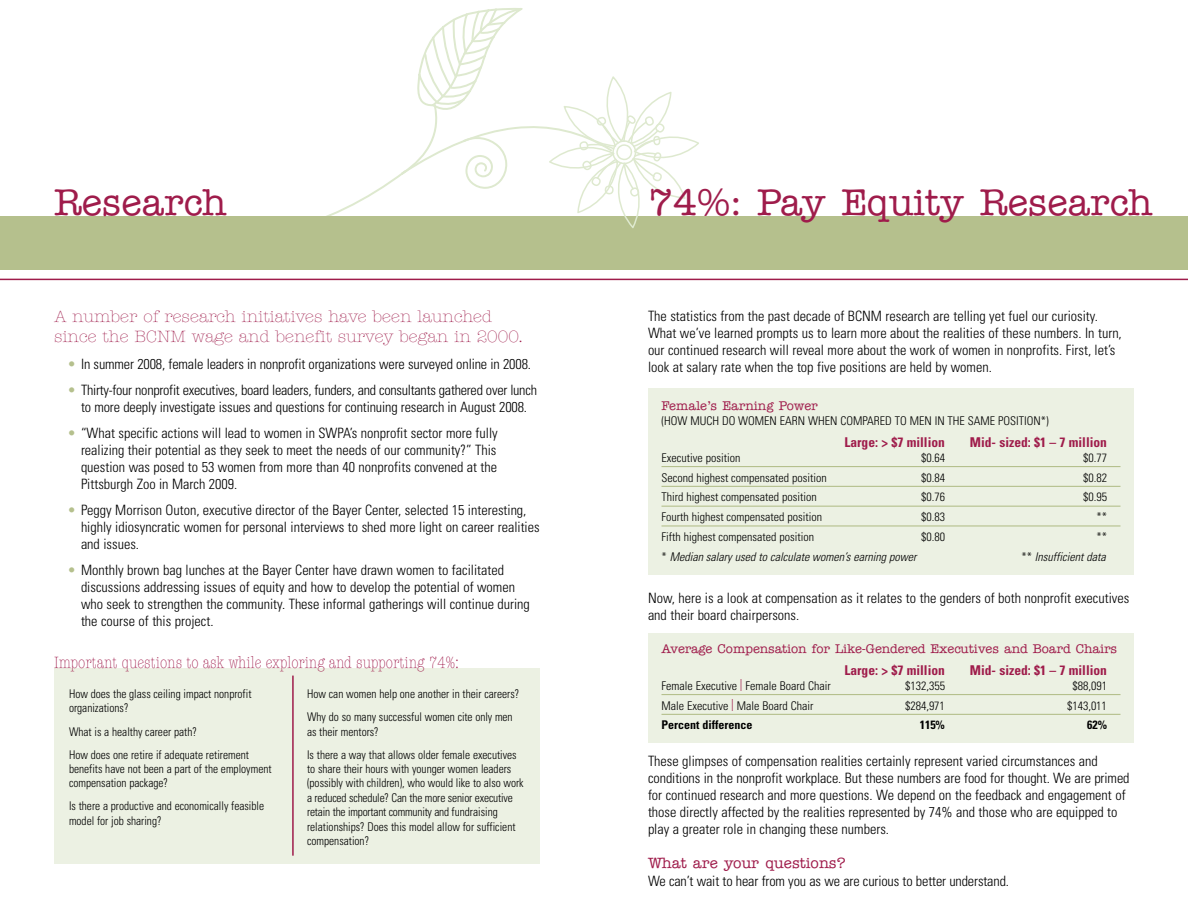
<style>
.page{position:relative;width:1188px;height:918px;background:#fff}
.page>*{position:absolute;margin:0;border:0;box-sizing:border-box;transform-origin:0 0}
.t1{font:37.5px "American Typewriter Medium A";color:#9f1c4b}
.t2{font:16.5px/20.2px "American Typewriter Light A";color:#9f1c4b}
.t3{font:16.5px "American Typewriter Light Cond A";color:#9f1c4b}
.t4{font:15px "American Typewriter Medium A";color:#9f1c4b}
.t5{font:300 condensed 14.25px/17.1px "Univers";color:#000}
.t6{font:300 condensed 14.25px/17.1px "Univers";letter-spacing:-.02em;color:#000;text-align:center}
.t7{font:700 condensed 13.5px "Univers";color:#9f1c4b}
.t8{font:12.75px "American Typewriter Medium A";letter-spacing:-.005em;color:#9f1c4b}
.t9{font:300 condensed 12px/14.4px "Univers";color:#000;scale:.95 1}
.t10{font:300 condensed 12px "Univers";color:#000}
.t11{font:italic 300 condensed 12px "Univers";color:#000}
.t12{font:700 condensed 12px "Univers";color:#000}
.s1{color:#b5c08d}
.s2{font-style:normal}
.s3{color:#9f1c4b}
</style>
<div class="page">
<div style="left:0;top:216px;width:594px;height:54px;background:#b5c08d"></div>
<div style="left:594px;top:216px;width:594px;height:54px;background:#b5c08d"></div>
<div style="left:54px;top:669px;width:486px;height:195px;background:#ecf1e3"></div>
<hr style="left:292px;top:676px;width:2px;height:180px;background:#9f1c4b">
<hr style="left:0;top:279px;width:1188px;height:1px;background:#9f1c4b">
<svg style="left:326px;top:8px;width:373px;height:220px"></svg>
<div style="left:648px;top:389px;width:486px;height:186px;background:#ecf1e3"></div>
<hr style="left:662px;top:466px;width:458px;height:1px;background:#b5c08d">
<hr style="left:662px;top:486px;width:458px;height:1px;background:#b5c08d">
<hr style="left:662px;top:506px;width:458px;height:1px;background:#b5c08d">
<hr style="left:662px;top:525px;width:458px;height:2px;background:#b5c08d">
<div style="left:648px;top:633px;width:486px;height:109px;background:#ecf1e3"></div>
<hr style="left:662px;top:694px;width:458px;height:1px;background:#b5c08d">
<hr style="left:662px;top:714px;width:458px;height:1px;background:#b5c08d">
<h1 class="t1" style="left:54px;top:189px;width:174px">Research</h1>
<p class="t2" style="left:54px;top:308px;width:470px">A number of research initiatives have been launched since the BCNM wage and benefit survey began in 2000.</p>
<p class="t5" style="left:68px;top:357px;width:465px"><span class="s1">•</span> In summer 2008, female leaders in nonprofit organizations were surveyed online in 2008.</p>
<p class="t6" style="left:68px;top:383px;width:471px"><span class="s1">•</span> Thirty-four nonprofit executives, board leaders, funders, and consultants gathered over lunch to more deeply investigate issues and questions for continuing research in August 2008.</p>
<p class="t5" style="left:81px;top:426px;width:418px;text-align:justify;text-indent:-14px"><span class="s1">•</span> “What specific actions will lead to women in SWPA’s nonprofit sector more fully realizing their potential as they seek to meet the needs of our community?” This question was posed to 53 women from more than 40 nonprofits convened at the Pittsburgh Zoo in March 2009.</p>
<p class="t5" style="left:81px;top:503px;width:460px;text-indent:-14px"><span class="s1">•</span> Peggy Morrison Outon, executive director of the Bayer Center, selected 15 interesting, highly idiosyncratic women for personal interviews to shed more light on career realities and issues.</p>
<p class="t5" style="left:81px;top:563px;width:450px;text-indent:-14px"><span class="s1">•</span> Monthly brown bag lunches at the Bayer Center have drawn women to facilitated discussions addressing issues of equity and how to develop the potential of women who seek to strengthen the community. These informal gatherings will continue during the course of this project.</p>
<p class="t3" style="left:54px;top:656px;width:406px">Important questions to ask while exploring and supporting 74%:</p>
<p class="t9" style="left:69px;top:688px;width:194px">How does the glass ceiling impact nonprofit organizations?</p>
<p class="t9" style="left:69px;top:721px;width:191px;line-height:23.1px">What is a healthy career path?<br>How does one retire if adequate retirement</p>
<p class="t9" style="left:69px;top:763px;width:215px">benefits have not been a part of the employment compensation package?</p>
<p class="t9" style="left:69px;top:800px;width:207px">Is there a productive and economically feasible model for job sharing?</p>
<p class="t9" style="left:307px;top:684px;width:225px;line-height:23.1px">How can women help one another in their careers?<br>Why do so many successful women cite only men</p>
<p class="t9" style="left:307px;top:721px;width:222px;line-height:23.1px">as their mentors?<br>Is there a way that allows older female executives</p>
<p class="t9" style="left:307px;top:763px;width:229px">to share their hours with younger women leaders (possibly with children), who would like to also work a reduced schedule? Can the more senior executive retain the important community and fundraising relationships? Does this model allow for sufficient compensation?</p>
<h1 class="t1" style="left:648px;top:189px;width:506px">74%: Pay Equity Research</h1>
<p class="t5" style="left:648px;top:309px;width:475px">The statistics from the past decade of BCNM research are telling yet fuel our curiosity.<br>What we’ve learned prompts us to learn more about the realities of these numbers. In turn, our continued research will reveal more about the work of women in nonprofits. First, let’s look at salary rate when the top five positions are held by women.</p>
<p class="t8" style="left:662px;top:401px;width:158px">Female’s Earning Power</p>
<p class="t10" style="left:662px;top:416px;width:389px">(HOW MUCH DO WOMEN EARN WHEN COMPARED TO MEN IN THE SAME POSITION*)</p>
<p class="t7" style="left:844px;top:437px;width:102px">Large: &gt; $7 million</p>
<p class="t7" style="left:970px;top:437px;width:139px">Mid- sized: $1 – 7 million</p>
<p class="t10" style="left:662px;top:453px;width:80px">Executive position</p>
<p class="t10" style="left:921px;top:453px;width:25px">$0.64</p>
<p class="t10" style="left:1083px;top:453px;width:25px">$0.77</p>
<p class="t10" style="left:662px;top:473px;width:167px">Second highest compensated position</p>
<p class="t10" style="left:921px;top:473px;width:25px">$0.84</p>
<p class="t10" style="left:1083px;top:473px;width:25px">$0.82</p>
<p class="t10" style="left:662px;top:493px;width:157px">Third highest compensated position</p>
<p class="t10" style="left:921px;top:493px;width:25px">$0.76</p>
<p class="t10" style="left:1083px;top:493px;width:25px">$0.95</p>
<p class="t10" style="left:662px;top:512px;width:162px">Fourth highest compensated position</p>
<p class="t10" style="left:921px;top:512px;width:25px">$0.83</p>
<p class="t10" style="left:1096px;top:512px;width:12px">**</p>
<p class="t10" style="left:662px;top:532px;width:154px">Fifth highest compensated position</p>
<p class="t10" style="left:921px;top:532px;width:25px">$0.80</p>
<p class="t10" style="left:1096px;top:532px;width:12px">**</p>
<p class="t11" style="left:662px;top:552px;width:259px"><span class="s2">*</span> Median salary used to calculate women’s earning power</p>
<p class="t11" style="left:1021px;top:552px;width:88px"><span class="s2">* *</span> Insufficientdata</p>
<p class="t5" style="left:648px;top:591px;width:483px">Now, here is a look at compensation as it relates to the genders of both nonprofit executives and their board chairpersons.</p>
<p class="t8" style="left:662px;top:645px;width:457px">Average Compensation for Like-Gendered Executives and Board Chairs</p>
<p class="t7" style="left:844px;top:665px;width:102px">Large: &gt; $7 million</p>
<p class="t7" style="left:970px;top:665px;width:139px">Mid- sized: $1 – 7 million</p>
<p class="t10" style="left:662px;top:681px;width:171px">Female Executive <span class="s3">|</span> Female Board Chair</p>
<p class="t10" style="left:905px;top:681px;width:41px">$132,355</p>
<p class="t10" style="left:1072px;top:681px;width:36px">$88,091</p>
<p class="t10" style="left:662px;top:701px;width:153px">Male Executive <span class="s3">|</span> Male Board Chair</p>
<p class="t10" style="left:905px;top:701px;width:41px">$284,971</p>
<p class="t10" style="left:1067px;top:701px;width:41px">$143,011</p>
<p class="t12" style="left:662px;top:721px;width:92px">Percent difference</p>
<p class="t12" style="left:920px;top:721px;width:27px">115%</p>
<p class="t12" style="left:1087px;top:721px;width:21px">62%</p>
<p class="t5" style="left:648px;top:753px;width:483px">These glimpses of compensation realities certainly represent varied circumstances and conditions in the nonprofit workplace. But these numbers are food for thought. We are primed for continued research and more questions. We depend on the feedback and engagement of those directly affected by the realities represented by 74% and those who are equipped to play a greater role in changing these numbers.</p>
<p class="t4" style="left:648px;top:858px;width:199px">What are your questions?</p>
<p class="t5" style="left:648px;top:874px;width:363px">We can’t wait to hear from you as we are curious to better understand.</p>
</div>
